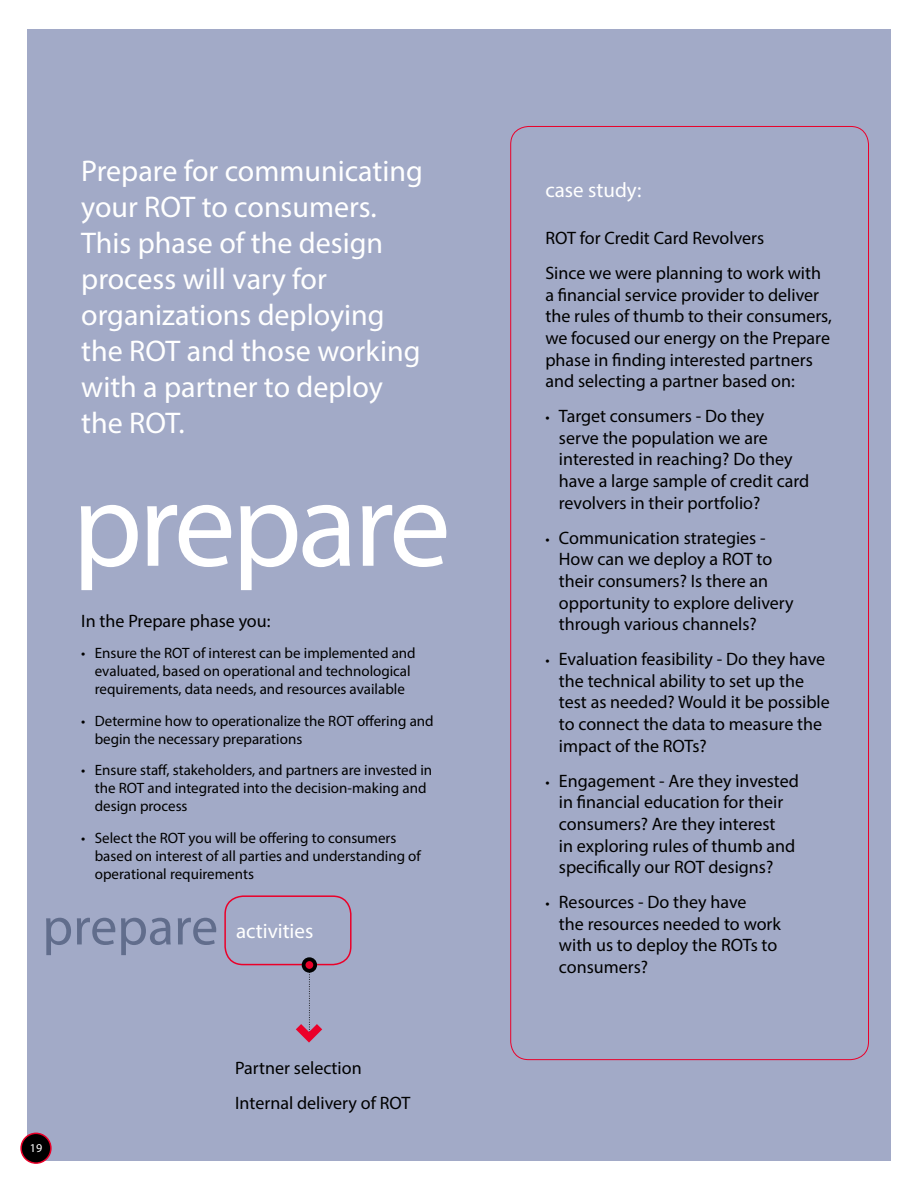
<style>
.page{position:relative;width:918px;height:1188px;background:#fff}
.page>*{position:absolute;margin:0;border:0;box-sizing:border-box;transform-origin:0 0}
.t1{font:123px "Myriad Pro";letter-spacing:-.03em;color:#fff}
.t2{font:54px "Myriad Pro";color:#616d8c}
.t3{font:30px/36px "Myriad Pro";color:#fff}
.t4{font:21px "Myriad Pro";color:#fff}
.t5{font:18px/21.6px "Myriad Pro";color:#000}
.t6{font:15px/18px "Myriad Pro";color:#000}
.t7{font:12px "Myriad Pro";color:#fff}
.s1{font-size:15px}
</style>
<div class="page">
<div style="left:27px;top:30px;width:864px;height:1131px;background:#a2aac7"></div>
<div style="left:224px;top:895px;width:128px;height:70px;border:2px solid #eb0029;border-radius:18px"></div>
<svg style="left:288px;top:965px;width:42px;height:78px"></svg>
<div style="left:304px;top:959px;width:11px;height:12px;background:#eb0029;border-radius:50%"></div>
<div style="left:302px;top:957px;width:15px;height:16px;border:4px solid #000;border-radius:50%"></div>
<div style="left:21px;top:1133px;width:30px;height:30px;background:#000;border-radius:50%"></div>
<div style="left:20px;top:1133px;width:32px;height:31px;border:2px solid #eb0029;border-radius:50%"></div>
<h3 class="t3" style="left:81px;top:153px;width:343px">Prepare for communicating your ROT to consumers.<br>This phase of the design process will vary for organizations deploying the ROT and those working with a partner to deploy the ROT.</h3>
<h1 class="t1" style="left:72px;top:449px;width:380px">prepare</h1>
<p class="t5" style="left:81px;top:610px;width:191px">In the Prepare phase you:</p>
<p class="t6" style="left:81px;top:644px;width:336px;text-align:center">• Ensure the ROT of interest can be implemented and evaluated, based on operational and technological requirements, data needs, and resources available</p>
<p class="t6" style="left:95px;top:712px;width:340px;text-indent:-14px">• Determine how to operationalize the ROT offering and begin the necessary preparations</p>
<p class="t6" style="left:95px;top:761px;width:339px;text-indent:-14px">• Ensure staff, stakeholders, and partners are invested in the ROT and integrated into the decision-making and design process</p>
<p class="t6" style="left:95px;top:829px;width:328px;text-indent:-14px">• Select the ROT you will be offering to consumers based on interest of all parties and understanding of operational requirements</p>
<h2 class="t2" style="left:42px;top:893px;width:177px">prepare</h2>
<p class="t4" style="left:236px;top:918px;width:79px">activities</p>
<p class="t7" style="left:30px;top:1140px;width:14px">19</p>
<p class="t5" style="left:235px;top:1050px;width:177px;line-height:35.1px">Partner selection<br>Internal delivery of ROT</p>
<p class="t4" style="left:545px;top:177px;width:98px">case study:</p>
<p class="t5" style="left:545px;top:220px;width:277px;line-height:35.1px">ROT for Credit Card Revolvers<br>Since we were planning to work with</p>
<p class="t5" style="left:545px;top:284px;width:288px">a financial service provider to deliver the rules of thumb to their consumers, we focused our energy on the Prepare phase in finding interested partners and selecting a partner based on:</p>
<p class="t5" style="left:559px;top:405px;width:252px;text-indent:-14px"><span class="s1">•</span> Target consumers - Do they<br>serve the population we are interested in reaching? Do they have a large sample of credit card revolvers in their portfolio?</p>
<p class="t5" style="left:559px;top:527px;width:236px;text-indent:-14px"><span class="s1">•</span> Communication strategies -<br>How can we deploy a ROT to their consumers? Is there an opportunity to explore delivery through various channels?</p>
<p class="t5" style="left:559px;top:648px;width:273px;text-indent:-14px"><span class="s1">•</span> Evaluation feasibility - Do they have the technical ability to set up the test as needed? Would it be possible to connect the data to measure the impact of the ROTs?</p>
<p class="t5" style="left:559px;top:770px;width:242px;text-indent:-14px"><span class="s1">•</span> Engagement - Are they invested in financial education for their consumers? Are they interest<br>in exploring rules of thumb and specifically our ROT designs?</p>
<p class="t5" style="left:559px;top:891px;width:224px;text-indent:-14px"><span class="s1">•</span> Resources - Do they have<br>the resources needed to work with us to deploy the ROTs to consumers?</p>
</div>
